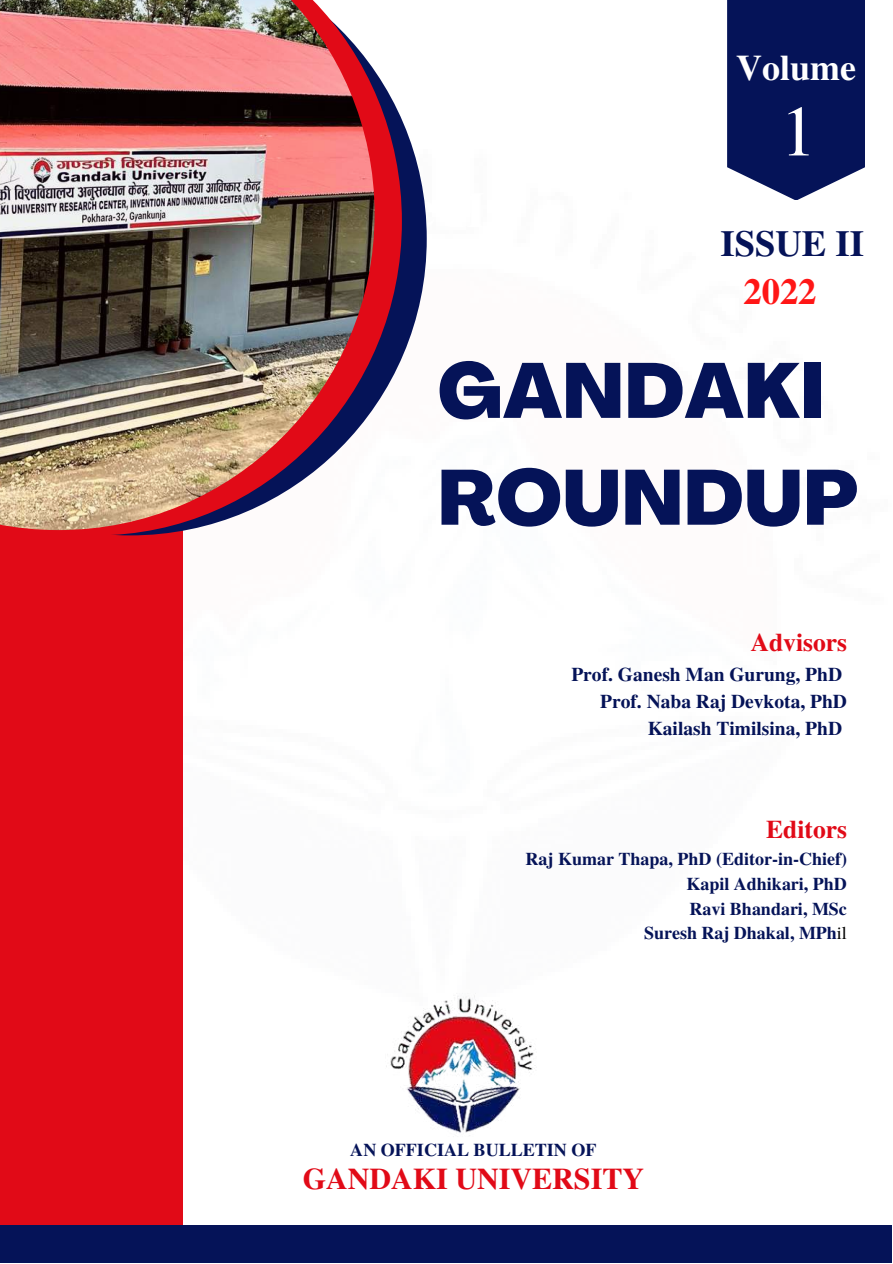
<style>
.page{position:relative;width:893px;height:1264px;background:#fff}
.page>*{position:absolute;margin:0;border:0;box-sizing:border-box;transform-origin:0 0}
.t1{font:800 76.8px/106.8px "Agrandir";color:#051358}
.t2{font:71.55px "Te X Gyre Termes";color:#fff}
.t3{font:700 36.6px "Te X Gyre Termes";color:#051358}
.t4{font:700 36.6px "Te X Gyre Termes";color:#ff1616}
.t5{font:700 36px "Te X Gyre Termes";color:#fff}
.t6{font:700 30px "Te X Gyre Termes";color:#e10a17}
.t7{font:700 25.5px "Te X Gyre Termes";color:#e10a17}
.t8{font:700 19.5px/27px "Te X Gyre Termes";color:#051358;text-align:right}
.t9{font:700 18px/24.8px "Te X Gyre Termes";color:#051358;text-align:right}
.s1{font-weight:400;color:#000}
</style>
<div class="page">
<div style="left:0;top:0;width:183px;height:1262px;background:#e10a17"></div>
<svg style="left:727px;top:0;width:137px;height:200px;background:#192665"></svg>
<svg style="left:402px;top:120px;width:24px;height:238px;fill:#051358"></svg>
<svg style="left:112px;top:70px;width:290px;height:465px"></svg>
<img style="left:0;top:0;width:374px;height:530px">
<div style="left:0;top:1225px;width:891px;height:37px;background:#051358"></div>
<img style="left:386px;top:995px;width:148px;height:141px">
<h3 class="t5" style="left:736px;top:39px;width:121px">Volume</h3>
<h2 class="t2" style="left:780px;top:80px;width:37px">1</h2>
<h3 class="t3" style="left:720px;top:215px;width:145px">ISSUE II</h3>
<h3 class="t4" style="left:743px;top:263px;width:75px">2022</h3>
<h1 class="t1" style="left:437px;top:345px;width:422px">GANDAKI<br>ROUNDUP</h1>
<h3 class="t7" style="left:750px;top:623px;width:98px">Advisors</h3>
<p class="t8" style="left:571px;top:659px;width:277px">Prof. Ganesh Man Gurung, PhD<br>Prof. Naba Raj Devkota, PhD<br>Kailash Timilsina, PhD</p>
<h3 class="t7" style="left:766px;top:809px;width:82px">Editors</h3>
<p class="t9" style="left:525px;top:845px;width:323px">Raj Kumar Thapa, PhD (Editor-in-Chief)<br>Kapil Adhikari, PhD<br>Ravi Bhandari, MSc<br>Suresh Raj Dhakal, MPh<span class="s1">il</span></p>
<p class="t9" style="left:350px;top:1136px;width:248px">AN OFFICIAL BULLETIN OF</p>
<h3 class="t6" style="left:303px;top:1154px;width:343px">GANDAKI UNIVERSITY</h3>
</div>
